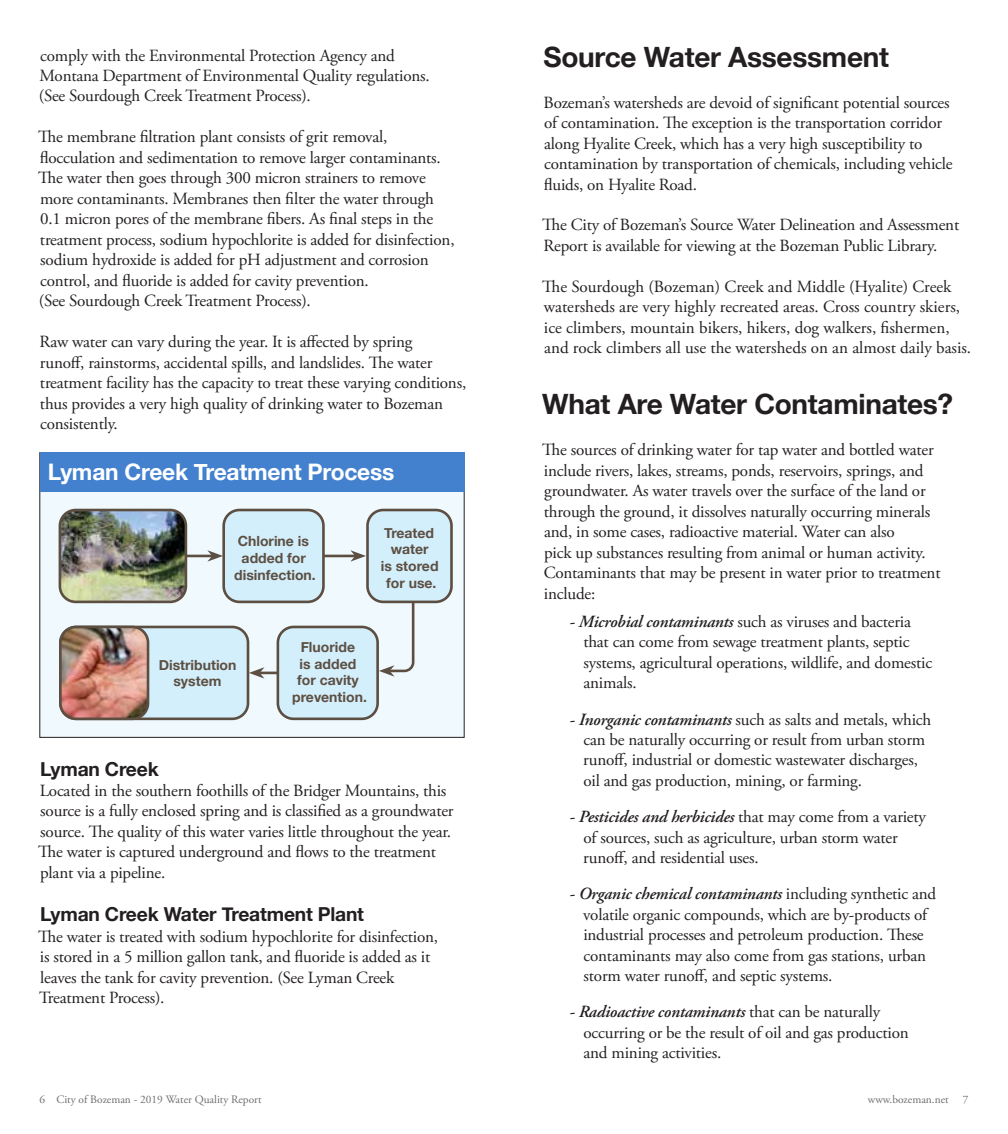
<style>
.page{position:relative;width:1008px;height:1134px;background:#fff}
.page>*{position:absolute;margin:0;border:0;box-sizing:border-box;transform-origin:0 0}
.t1{font:700 28px "Helvetica Neue";letter-spacing:-.01em;color:#231f20}
.t2{font:700 22.75px "Helvetica Neue";letter-spacing:-.01em;color:#fff}
.t3{font:700 19.25px "Helvetica Neue";letter-spacing:-.01em;color:#231f20}
.t4{font:17.15px/20.5px "Adobe Garamond Pro";letter-spacing:-.01em;color:#231f20}
.t5{font:700 14px/16.8px "Helvetica Neue";color:#5c4f42;text-align:center}
.t6{font:11.38px "Adobe Garamond Pro";color:#6d6e71}
.s1{font-weight:600;font-style:italic}
</style>
<div class="page">
<div style="left:40px;top:453px;width:424px;height:284px;background:#eff9fe"></div>
<div style="left:40px;top:453px;width:424px;height:39px;background:#4381cf"></div>
<hr style="left:139px;top:555px;width:73px;height:2px;background:#5c4f42">
<svg style="left:207px;top:550px;width:15px;height:12px"></svg>
<svg style="left:379px;top:603px;width:37px;height:74px"></svg>
<hr style="left:260px;top:672px;width:44px;height:2px;background:#5c4f42">
<svg style="left:249px;top:667px;width:16px;height:12px"></svg>
<img style="left:60px;top:510px;width:126px;height:92px">
<div style="left:59px;top:509px;width:128px;height:94px;border:3px solid #5c4f42;border-radius:16px"></div>
<div style="left:368px;top:510px;width:84px;height:92px;background:#d4effc;border-radius:16px"></div>
<div style="left:366px;top:509px;width:87px;height:94px;border:3px solid #5c4f42;border-radius:16px"></div>
<div style="left:60px;top:627px;width:188px;height:92px;background:#d4effc;border-radius:16px"></div>
<div style="left:59px;top:626px;width:190px;height:94px;border:3px solid #5c4f42;border-radius:16px"></div>
<div style="left:278px;top:627px;width:100px;height:92px;background:#d4effc;border-radius:16px"></div>
<div style="left:277px;top:626px;width:102px;height:94px;border:3px solid #5c4f42;border-radius:16px"></div>
<hr style="left:282px;top:555px;width:73px;height:2px;background:#5c4f42">
<svg style="left:350px;top:550px;width:16px;height:12px"></svg>
<div style="left:224px;top:510px;width:99px;height:92px;background:#d4effc;border-radius:16px"></div>
<div style="left:222px;top:509px;width:103px;height:94px;border:3px solid #5c4f42;border-radius:16px"></div>
<img style="left:63px;top:627px;width:85px;height:92px">
<div style="left:59px;top:626px;width:90px;height:94px;border:3px solid #5c4f42;border-radius:16px"></div>
<p class="t4" style="left:39px;top:45px;width:392px">comply with the Environmental Protection Agency and<br>Montana Department of Environmental Quality regulations. (See Sourdough Creek Treatment Process).</p>
<p class="t4" style="left:38px;top:127px;width:404px">Te membrane fltration plant consists of grit removal, focculation and sedimentation to remove larger contaminants.<br>Te water then goes through 300 micron strainers to remove more contaminants. Membranes then flter the water through</p>
<p class="t4" style="left:39px;top:209px;width:417px">0.1 micron pores of the membrane fbers. As fnal steps in the treatment process, sodium hypochlorite is added for disinfection, sodium hydroxide is added for pH adjustment and corrosion control, and fuoride is added for cavity prevention.<br>(See Sourdough Creek Treatment Process).</p>
<p class="t4" style="left:40px;top:332px;width:428px">Raw water can vary during the year. It is afected by spring<br>runof, rainstorms, accidental spills, and landslides. Te water treatment facility has the capacity to treat these varying conditions, thus provides a very high quality of drinking water to Bozeman consistently.</p>
<p class="t2" style="left:48px;top:454px;width:348px">Lyman Creek Treatment Process</p>
<p class="t5" style="left:238px;top:533px;width:73px">Chlorine is</p>
<p class="t5" style="left:242px;top:550px;width:66px">added for</p>
<p class="t5" style="left:234px;top:567px;width:83px">disinfection.</p>
<p class="t5" style="left:384px;top:525px;width:52px">Treated</p>
<p class="t5" style="left:391px;top:541px;width:39px">water</p>
<p class="t5" style="left:381px;top:558px;width:59px">is stored</p>
<p class="t5" style="left:386px;top:575px;width:52px">for use.</p>
<p class="t5" style="left:301px;top:639px;width:56px">Fluoride</p>
<p class="t5" style="left:159px;top:657px;width:79px">Distribution</p>
<p class="t5" style="left:300px;top:656px;width:58px">is added</p>
<p class="t5" style="left:173px;top:673px;width:49px">system</p>
<p class="t5" style="left:292px;top:672px;width:76px">for cavity prevention.</p>
<h3 class="t3" style="left:40px;top:754px;width:120px">Lyman Creek</h3>
<p class="t4" style="left:38px;top:781px;width:417px">Located in the southern foothills of the Bridger Mountains, this source is a fully enclosed spring and is classifed as a groundwater source. Te quality of this water varies little throughout the year.<br>Te water is captured underground and fows to the treatment plant via a pipeline.</p>
<h3 class="t3" style="left:40px;top:900px;width:325px">Lyman Creek Water Treatment Plant</h3>
<p class="t4" style="left:38px;top:927px;width:401px">Te water is treated with sodium hypochlorite for disinfection, is stored in a 5 million gallon tank, and fuoride is added as it leaves the tank for cavity prevention. (See Lyman Creek Treatment Process).</p>
<h2 class="t1" style="left:544px;top:35px;width:347px">Source Water Assessment</h2>
<p class="t4" style="left:544px;top:93px;width:410px">Bozeman’s watersheds are devoid of signifcant potential sources of contamination. Te exception is the transportation corridor along Hyalite Creek, which has a very high susceptibility to contamination by transportation of chemicals, including vehicle fuids, on Hyalite Road.</p>
<p class="t4" style="left:542px;top:215px;width:419px">Te City of Bozeman’s Source Water Delineation and Assessment<br>Report is available for viewing at the Bozeman Public Library.</p>
<p class="t4" style="left:542px;top:277px;width:430px">Te Sourdough (Bozeman) Creek and Middle (Hyalite) Creek watersheds are very highly recreated areas. Cross country skiers, ice climbers, mountain bikers, hikers, dog walkers, fshermen, and rock climbers all use the watersheds on an almost daily basis.</p>
<h2 class="t1" style="left:542px;top:382px;width:412px">What Are Water Contaminates?</h2>
<p class="t4" style="left:542px;top:440px;width:400px">Te sources of drinking water for tap water and bottled water include rivers, lakes, streams, ponds, reservoirs, springs, and groundwater. As water travels over the surface of the land or through the ground, it dissolves naturally occurring minerals and, in some cases, radioactive material. Water can also<br>pick up substances resulting from animal or human activity.<br>Contaminants that may be present in water prior to treatment</p>
<p class="t4" style="left:544px;top:583px;width:53px">include:</p>
<p class="t4" style="left:583px;top:612px;width:350px;text-indent:-14px"><span class="s1">- Microbial contaminants</span> such as viruses and bacteria that can come from sewage treatment plants, septic systems, agricultural operations, wildlife, and domestic animals.</p>
<p class="t4" style="left:583px;top:709px;width:349px;text-indent:-14px"><span class="s1">- Inorganic contaminants</span> such as salts and metals, which can be naturally occurring or result from urban storm runof, industrial or domestic wastewater discharges, oil and gas production, mining, or farming.</p>
<p class="t4" style="left:583px;top:807px;width:344px;text-indent:-14px"><span class="s1">- Pesticides and herbicides</span> that may come from a variety of sources, such as agriculture, urban storm water runof, and residential uses.</p>
<p class="t4" style="left:583px;top:884px;width:355px;text-indent:-14px"><span class="s1">- Organic chemical contaminants</span> including synthetic and volatile organic compounds, which are by-products of industrial processes and petroleum production. Tese contaminants may also come from gas stations, urban storm water runof, and septic systems.</p>
<p class="t4" style="left:584px;top:1002px;width:327px;text-indent:-14px"><span class="s1">- Radioactive contaminants</span> that can be naturally occurring or be the result of oil and gas production and mining activities.</p>
<p class="t6" style="left:39px;top:1092px;width:224px">6 City of Bozeman - 2019 Water Quality Report</p>
<p class="t6" style="left:868px;top:1092px;width:82px">www.bozeman.net</p>
<p class="t6" style="left:963px;top:1092px;width:7px">7</p>
</div>
